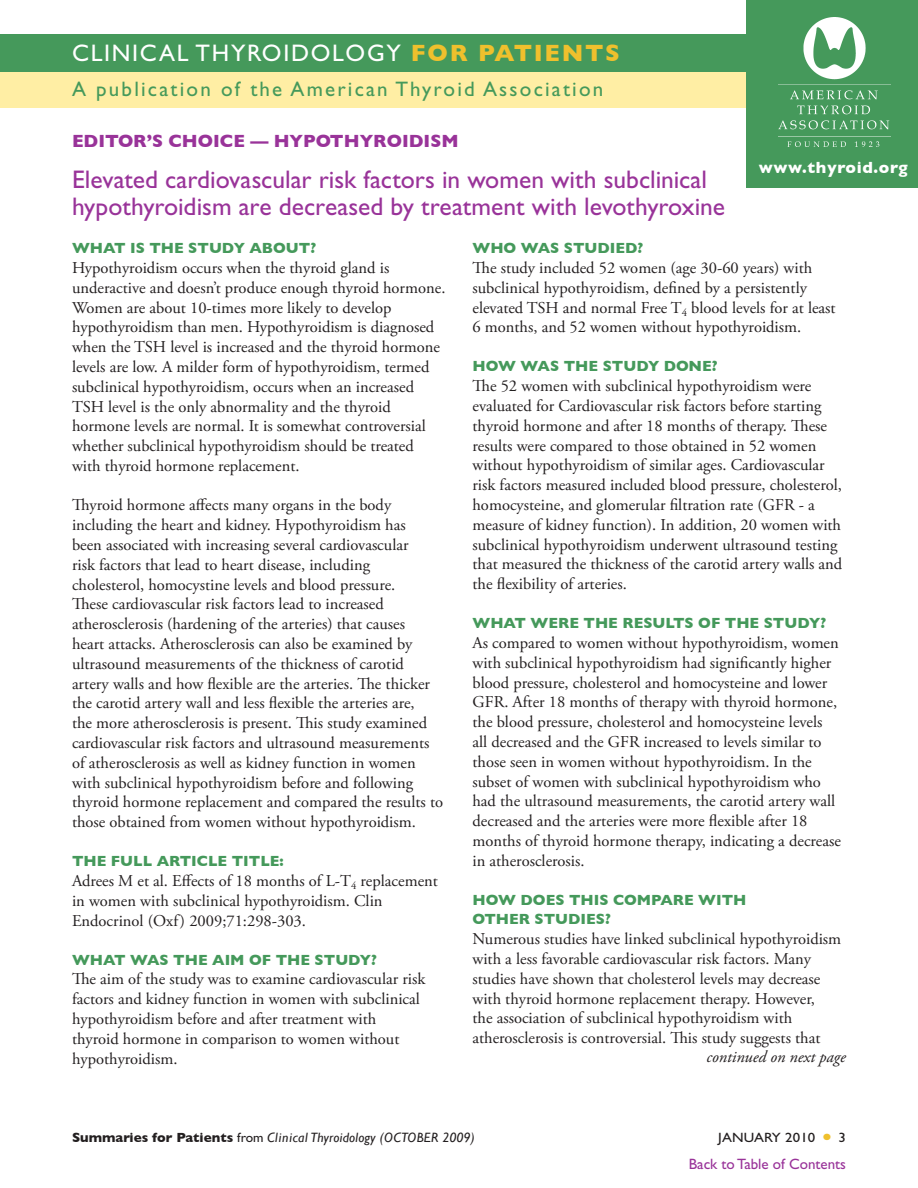
<style>
.page{position:relative;width:918px;height:1188px;background:#fff}
.page>*{position:absolute;margin:0;border:0;box-sizing:border-box;transform-origin:0 0}
.t1{font:25.5px/27px "Gill Sans Std";color:#939}
.t2{font:24px "Gill Sans Std";letter-spacing:.07em;color:#fff}
.t3{font:21px "Gill Sans Std";letter-spacing:.105em;color:#45995b}
.Topic_Header{font:700 18px "Gill Sans";color:#939}
.body_serif{font:16.5px/19.8px "Adobe Garamond Pro";color:#231f20}
.body_serif_2nd_para{font:16.5px/19.8px "Adobe Garamond Pro";color:#231f20}
.body_continued_on{font:italic 16.5px "Adobe Garamond Pro";color:#231f20}
.t4{font:700 16.5px "Gill Sans";letter-spacing:.04em;color:#fff}
.question{font:700 15px/19.5px "Gill Sans";color:#45995b}
.t5{font:15px "Gill Sans Std";color:#939}
.t6{font:italic 13.5px "Gill Sans";letter-spacing:.02em;color:#231f20}
.t7{font:13.5px "Gill Sans Std";letter-spacing:.01em;color:#231f20;scale:1.1 1}
.s1{font-family:"Gill Sans";font-weight:700;color:#efc02d}
.s2{font-weight:700;font-style:normal}
.s3{font-family:"Gill Sans Std";font-style:normal}
</style>
<div class="page">
<div style="left:0;top:70px;width:918px;height:38px;background:#ffeea4"></div>
<div style="left:0;top:35px;width:918px;height:37px;background:#45995b"></div>
<div style="left:747px;top:0;width:171px;height:188px;background:#45995b"></div>
<img style="left:778px;top:18px;width:112px;height:129px">
<p class="t2" style="left:72px;top:40px;width:550px">CLINICAL THYROIDOLOGY <span class="s1">FOR PATIENTS</span></p>
<p class="t3" style="left:72px;top:77px;width:533px">A publication of the American Thyroid Association</p>
<p class="Topic_Header" style="left:72px;top:131px;width:388px">EDITOR’S CHOICE — HYPOTHYROIDISM</p>
<p class="t1" style="left:72px;top:166px;width:655px">Elevated cardiovascular risk factors in women with subclinical hypothyroidism are decreased by treatment with levothyroxine</p>
<p class="question" style="left:472px;top:238px;width:172px">WHO WAS STUDIED?</p>
<p class="body_serif" style="left:472px;top:259px;width:365px">The study included 52 women (age 30-60 years) with subclinical hypothyroidism, defined by a persistently elevated TSH and normal Free T<sub>4</sub> blood levels for at least 6 months, and 52 women without hypothyroidism.</p>
<p class="question" style="left:472px;top:357px;width:247px">HOW WAS THE STUDY DONE?</p>
<p class="body_serif" style="left:472px;top:377px;width:371px">The 52 women with subclinical hypothyroidism were evaluated for Cardiovascular risk factors before starting thyroid hormone and after 18 months of therapy. These results were compared to those obtained in 52 women without hypothyroidism of similar ages. Cardiovascular risk factors measured included blood pressure, cholesterol, homocysteine, and glomerular filtration rate (GFR - a measure of kidney function). In addition, 20 women with subclinical hypothyroidism underwent ultrasound testing that measured the thickness of the carotid artery walls and the flexibility of arteries.</p>
<p class="question" style="left:472px;top:613px;width:355px">WHAT WERE THE RESULTS OF THE STUDY?</p>
<p class="body_serif" style="left:472px;top:634px;width:370px">As compared to women without hypothyroidism, women with subclinical hypothyroidism had significantly higher blood pressure, cholesterol and homocysteine and lower GFR. After 18 months of therapy with thyroid hormone, the blood pressure, cholesterol and homocysteine levels all decreased and the GFR increased to levels similar to those seen in women without hypothyroidism. In the subset of women with subclinical hypothyroidism who had the ultrasound measurements, the carotid artery wall decreased and the arteries were more flexible after 18 months of thyroid hormone therapy, indicating a decrease in atherosclerosis.</p>
<p class="question" style="left:472px;top:890px;width:276px">HOW DOES THIS COMPARE WITH<br>OTHER STUDIES?</p>
<p class="body_serif" style="left:472px;top:930px;width:370px">Numerous studies have linked subclinical hypothyroidism with a less favorable cardiovascular risk factors. Many studies have shown that cholesterol levels may decrease with thyroid hormone replacement therapy. However,<br>the association of subclinical hypothyroidism with atherosclerosis is controversial. This study suggests that</p>
<p class="t4" style="left:759px;top:158px;width:150px">www.thyroid.org</p>
<p class="question" style="left:72px;top:238px;width:246px">WHAT IS THE STUDY ABOUT?</p>
<p class="body_serif" style="left:72px;top:259px;width:373px">Hypothyroidism occurs when the thyroid gland is underactive and doesn’t produce enough thyroid hormone.<br>Women are about 10-times more likely to develop hypothyroidism than men. Hypothyroidism is diagnosed when the TSH level is increased and the thyroid hormone levels are low. A milder form of hypothyroidism, termed subclinical hypothyroidism, occurs when an increased TSH level is the only abnormality and the thyroid hormone levels are normal. It is somewhat controversial whether subclinical hypothyroidism should be treated with thyroid hormone replacement.</p>
<p class="body_serif_2nd_para" style="left:72px;top:496px;width:373px">Thyroid hormone affects many organs in the body including the heart and kidney. Hypothyroidism has<br>been associated with increasing several cardiovascular<br>risk factors that lead to heart disease, including cholesterol, homocystine levels and blood pressure.<br>These cardiovascular risk factors lead to increased atherosclerosis (hardening of the arteries) that causes<br>heart attacks. Atherosclerosis can also be examined by ultrasound measurements of the thickness of carotid artery walls and how flexible are the arteries. The thicker the carotid artery wall and less flexible the arteries are,<br>the more atherosclerosis is present. This study examined cardiovascular risk factors and ultrasound measurements of atherosclerosis as well as kidney function in women with subclinical hypothyroidism before and following thyroid hormone replacement and compared the results to those obtained from women without hypothyroidism.</p>
<p class="question" style="left:72px;top:851px;width:213px">THE FULL ARTICLE TITLE:</p>
<p class="body_serif" style="left:72px;top:871px;width:367px">Adrees M et al. Effects of 18 months of L-T<sub>4</sub> replacement in women with subclinical hypothyroidism. Clin<br>Endocrinol (Oxf) 2009;71:298-303.</p>
<p class="question" style="left:72px;top:950px;width:307px">WHAT WAS THE AIM OF THE STUDY?</p>
<p class="body_serif" style="left:72px;top:970px;width:355px">The aim of the study was to examine cardiovascular risk factors and kidney function in women with subclinical hypothyroidism before and after treatment with thyroid hormone in comparison to women without hypothyroidism.</p>
<p class="body_continued_on" style="left:707px;top:1047px;width:141px">continued on next page</p>
<p class="t6" style="left:72px;top:1130px;width:404px"><span class="s2">Summaries for Patients</span> <span class="s3">from</span> Clinical Thyroidology (OCTOBER 2009)</p>
<p class="t7" style="left:718px;top:1130px;width:90px">JANUARY 2010</p>
<p class="t7" style="left:839px;top:1130px;width:8px">3</p>
<p class="t5" style="left:689px;top:1155px;width:159px">Back to Table of Contents</p>
</div>
